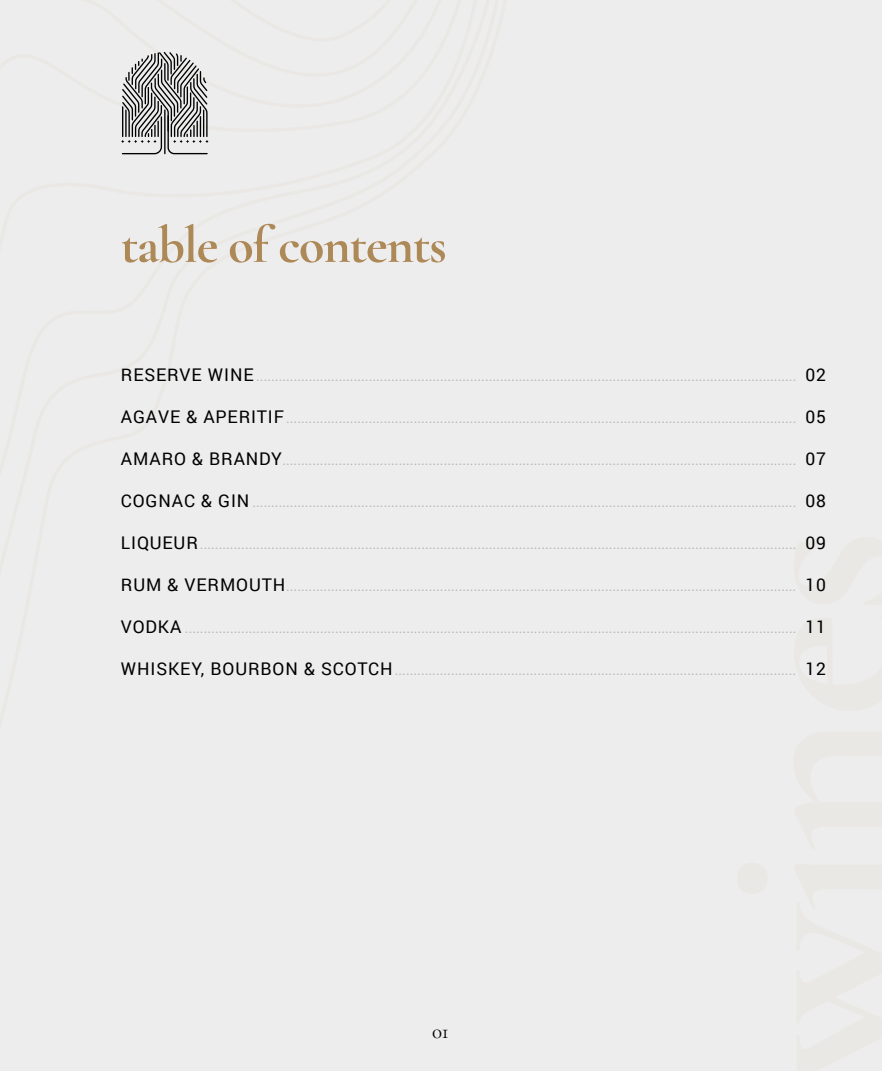
<style>
.page{position:relative;width:882px;height:1071px;background:#eeeded}
.page>*{position:absolute;margin:0;border:0;box-sizing:border-box;transform-origin:0 0}
.t1{font:700 52.5px "Cormorant Garamond";letter-spacing:-.025em;color:#ae8958}
.t2{font:21px "Cormorant Garamond";color:#000}
.t3{font:17.5px "Roboto";letter-spacing:.05em;color:#000}
.t4{font:14px "Roboto";color:#b7b7b8}
</style>
<div class="page">
<svg style="left:121px;top:51px;width:88px;height:104px"></svg>
<h1 class="t1" style="left:121px;top:213px;width:327px">table of contents</h1>
<p class="t3" style="left:121px;top:363px;width:134px">RESERVE WINE</p>
<p class="t3" style="left:121px;top:405px;width:165px">AGAVE &amp; APERITIF</p>
<p class="t3" style="left:121px;top:447px;width:163px">AMARO &amp; BRANDY</p>
<p class="t3" style="left:121px;top:489px;width:130px">COGNAC &amp; GIN</p>
<p class="t3" style="left:121px;top:531px;width:79px">LIQUEUR</p>
<p class="t3" style="left:121px;top:573px;width:166px">RUM &amp; VERMOUTH</p>
<p class="t3" style="left:121px;top:615px;width:62px">VODKA</p>
<p class="t3" style="left:121px;top:657px;width:273px">WHISKEY, BOURBON &amp; SCOTCH</p>
<p class="t4" style="left:256px;top:366px;width:542px">................................................................................................................................................</p>
<p class="t4" style="left:286px;top:408px;width:512px">........................................................................................................................................</p>
<p class="t4" style="left:282px;top:450px;width:516px">.........................................................................................................................................</p>
<p class="t4" style="left:252px;top:492px;width:546px">.................................................................................................................................................</p>
<p class="t4" style="left:200px;top:534px;width:598px">...............................................................................................................................................................</p>
<p class="t4" style="left:286px;top:576px;width:512px">........................................................................................................................................</p>
<p class="t4" style="left:185px;top:618px;width:613px">...................................................................................................................................................................</p>
<p class="t4" style="left:395px;top:660px;width:403px">...........................................................................................................</p>
<p class="t3" style="left:806px;top:363px;width:22px">02</p>
<p class="t3" style="left:806px;top:405px;width:22px">05</p>
<p class="t3" style="left:806px;top:447px;width:22px">07</p>
<p class="t3" style="left:806px;top:489px;width:22px">08</p>
<p class="t3" style="left:806px;top:531px;width:22px">09</p>
<p class="t3" style="left:806px;top:573px;width:22px">10</p>
<p class="t3" style="left:806px;top:615px;width:22px">11</p>
<p class="t3" style="left:806px;top:657px;width:22px">12</p>
<h2 class="t2" style="left:432px;top:1018px;width:18px">01</h2>
</div>
